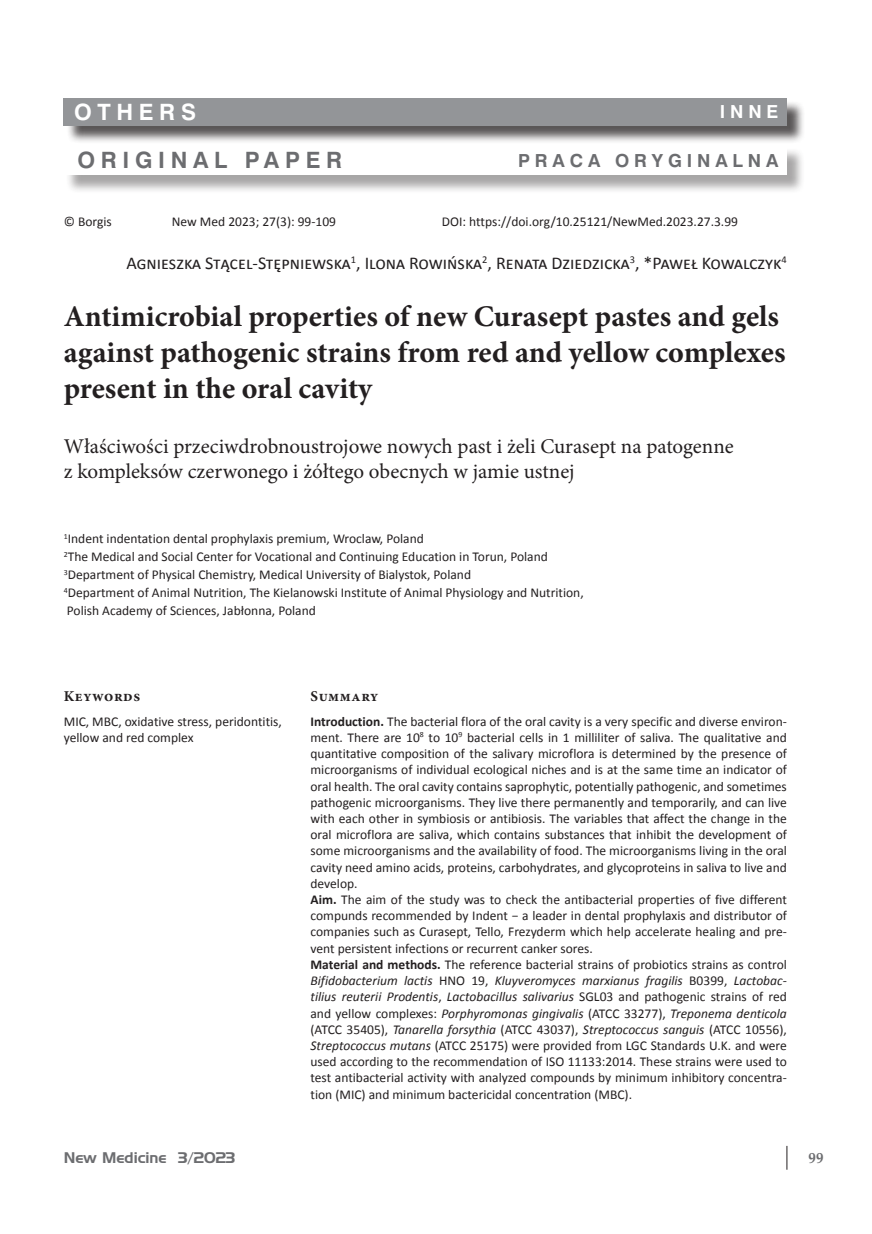
<style>
.page{position:relative;width:872px;height:1234px;background:#fff}
.page>*{position:absolute;margin:0;border:0;box-sizing:border-box;transform-origin:0 0}
.t1{font:700 30px/36px "Minion Pro";letter-spacing:-.005em;color:#231f20}
.t2{font:700 22.5px "Szwajcar EE";letter-spacing:.25em;color:#6c6d70}
.t3{font:700 22.5px "Szwajcar EE";letter-spacing:.25em;color:#fff}
.t4{font:21px/25.2px "Minion Pro";letter-spacing:-.005em;color:#231f20}
.t5{font:18px "Calibri";color:#231f20}
.t6{font:700 18px "Szwajcar EE";letter-spacing:.27em;color:#6c6d70}
.t7{font:700 18px "Szwajcar EE";color:#fff}
.t8{font:15px "Grotesk Handel EE";color:#6c6d70}
.t9{font:700 15px "Minion Pro";letter-spacing:.04em;color:#231f20}
.t10{font:700 15px "Palatino Linotype";color:#6c6d70}
.t11{font:13.5px/16.2px "Calibri";color:#231f20}
.s1{font-weight:700}
.s2{font-style:italic}
</style>
<div class="page">
<svg style="left:786px;top:1145px;width:1px;height:24px"></svg>
<div style="left:66px;top:100px;width:739px;height:44px;background:#231f20;opacity:.75"></div>
<div style="left:64px;top:98px;width:723px;height:27px;background:#939598"></div>
<div style="left:65px;top:147px;width:740px;height:47px;background:#231f20;opacity:.4"></div>
<div style="left:63px;top:145px;width:723px;height:30px;background:#fff"></div>
<h2 class="t3" style="left:74px;top:98px;width:123px">OTHERS</h2>
<h3 class="t7" style="left:720px;top:101px;width:60px">INNE</h3>
<h2 class="t2" style="left:77px;top:146px;width:266px">ORIGINAL PAPER</h2>
<h3 class="t6" style="left:518px;top:149px;width:262px">PRACA ORYGINALNA</h3>
<p class="t11" style="left:64px;top:213px;width:50px">© Borgis</p>
<p class="t11" style="left:172px;top:213px;width:166px">New Med 2023; 27(3): 99-109</p>
<p class="t11" style="left:442px;top:213px;width:297px">DOI: https://doi.org/10.25121/NewMed.2023.27.3.99</p>
<h3 class="t5" style="left:126px;top:251px;width:662px">Agnieszka Stącel-Stępniewska<sup>1</sup>, Ilona Rowińska<sup>2</sup>, Renata Dziedzicka<sup>3</sup>, *Paweł Kowalczyk<sup>4</sup></h3>
<h1 class="t1" style="left:64px;top:298px;width:723px">Antimicrobial properties of new Curasept pastes and gels against pathogenic strains from red and yellow complexes present in the oral cavity</h1>
<h3 class="t4" style="left:64px;top:434px;width:671px">Właściwości przeciwdrobnoustrojowe nowych past i żeli Curasept na patogenne z kompleksów czerwonego i żółtego obecnych w jamie ustnej</h3>
<p class="t11" style="left:64px;top:529px;width:521px;line-height:18px"><sup>1</sup>Indent indentation dental prophylaxis premium, Wroclaw, Poland<br><sup>2</sup>The Medical and Social Center for Vocational and Continuing Education in Torun, Poland <sup>3</sup>Department of Physical Chemistry, Medical University of Bialystok, Poland<br><sup>4</sup>Department of Animal Nutrition, The Kielanowski Institute of Animal Physiology and Nutrition, Polish Academy of Sciences, Jabłonna, Poland</p>
<p class="t9" style="left:64px;top:685px;width:78px">Keywords</p>
<p class="t11" style="left:64px;top:713px;width:220px">MIC, MBC, oxidative stress, peridontitis, yellow and red complex</p>
<p class="t9" style="left:310px;top:685px;width:69px">Summary</p>
<p class="t11" style="left:310px;top:713px;width:478px"><span class="s1">Introduction.</span> The bacterial flora of the oral cavity is a very specific and diverse environ&shy;ment. There are 10<sup>8</sup> to 10<sup>9</sup> bacterial cells in 1 milliliter of saliva. The qualitative and quantitative composition of the salivary microflora is determined by the presence of microorganisms of individual ecological niches and is at the same time an indicator of oral health. The oral cavity contains saprophytic, potentially pathogenic, and sometimes pathogenic microorganisms. They live there permanently and temporarily, and can live with each other in symbiosis or antibiosis. The variables that affect the change in the oral microflora are saliva, which contains substances that inhibit the development of some microorganisms and the availability of food. The microorganisms living in the oral cavity need amino acids, proteins, carbohydrates, and glycoproteins in saliva to live and develop.<br><span class="s1">Aim.</span> The aim of the study was to check the antibacterial properties of five different compunds recommended by Indent − a leader in dental prophylaxis and distributor of companies such as Curasept, Tello, Frezyderm which help accelerate healing and pre&shy;vent persistent infections or recurrent canker sores.<br><span class="s1">Material and methods.</span> The reference bacterial strains of probiotics strains as control <span class="s2">Bifidobacterium lactis</span> HNO 19, <span class="s2">Kluyveromyces marxianus fragilis</span> B0399, <span class="s2">Lactobac&shy;tilius reuterii Prodentis</span>, <span class="s2">Lactobacillus salivarius</span> SGL03 and pathogenic strains of red and yellow complexes: <span class="s2">Porphyromonas gingivalis</span> (ATCC 33277), <span class="s2">Treponema denticola </span>(ATCC 35405), <span class="s2">Tanarella forsythia</span> (ATCC 43037), <span class="s2">Streptococcus sanguis</span> (ATCC 10556), <span class="s2">Streptococcus mutans</span> (ATCC 25175) were provided from LGC Standards U.K. and were used according to the recommendation of ISO 11133:2014. These strains were used to test antibacterial activity with analyzed compounds by minimum inhibitory concentra&shy;tion (MIC) and minimum bactericidal concentration (MBC).</p>
<p class="t8" style="left:64px;top:1148px;width:173px">New Medicine 3/2023</p>
<p class="t10" style="left:808px;top:1146px;width:16px">99</p>
</div>
